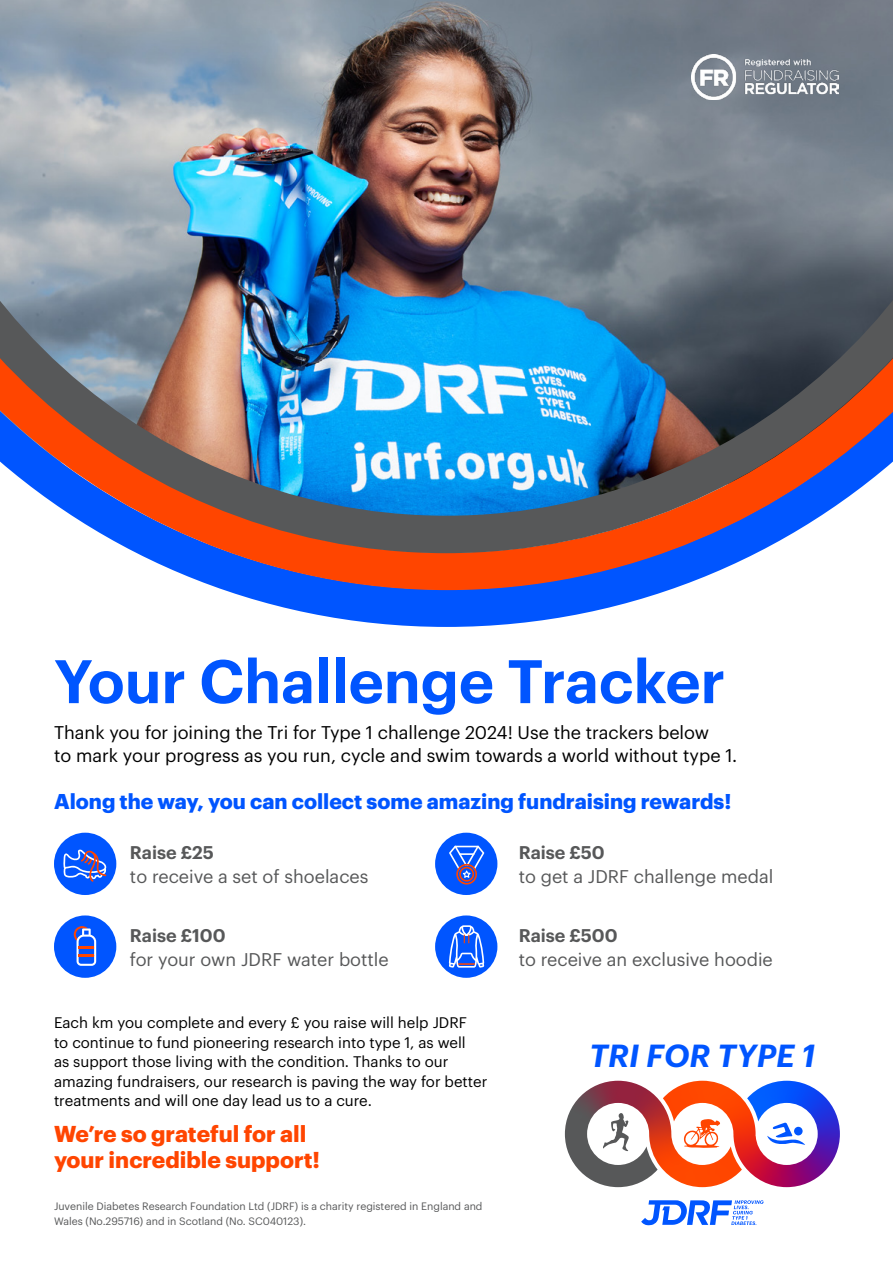
<style>
.page{position:relative;width:893px;height:1263px;background:#fff}
.page>*{position:absolute;margin:0;border:0;box-sizing:border-box;transform-origin:0 0}
.t1{font:600 60px "Graphik";color:#05f}
.t2{font:italic 600 31.2px "Graphik";color:#05f}
.t3{font:700 22.5px/25.5px "Graphik";color:#ff4500}
.t4{font:700 21px "Graphik";color:#05f}
.t5{font:18px/22.5px "Graphik";color:#000}
.t6{font:18px "Graphik";color:#575859}
.t7{font:600 18px "Graphik";color:#575859}
.t8{font:15px/19.5px "Graphik";color:#000}
.t9{font:10.5px/14.4px "Graphik";color:#575859}
</style>
<div class="page">
<svg style="left:290px;top:609px;width:313px;height:18px"></svg>
<svg style="left:177px;top:572px;width:539px;height:37px"></svg>
<img style="left:0;top:0;width:893px;height:572px">
<svg style="left:641px;top:1200px;width:122px;height:25px"></svg>
<svg style="left:565px;top:1081px;width:275px;height:106px"></svg>
<div style="left:54px;top:915px;width:62px;height:63px;background:#05f;border-radius:50%"></div>
<svg style="left:74px;top:926px;width:22px;height:40px"></svg>
<hr style="left:79px;top:954px;width:15px;height:3px;background:#ff4500">
<div style="left:54px;top:833px;width:62px;height:62px;background:#05f;border-radius:50%"></div>
<svg style="left:63px;top:849px;width:43px;height:33px"></svg>
<img style="left:691px;top:54px;width:148px;height:45px">
<div style="left:435px;top:915px;width:62px;height:63px;background:#05f;border-radius:50%"></div>
<svg style="left:449px;top:925px;width:35px;height:43px"></svg>
<div style="left:435px;top:833px;width:62px;height:62px;background:#05f;border-radius:50%"></div>
<svg style="left:449px;top:846px;width:35px;height:38px"></svg>
<h1 class="t1" style="left:54px;top:635px;width:673px">Your Challenge Tracker</h1>
<p class="t5" style="left:54px;top:720px;width:685px">Thank you for joining the Tri for Type 1 challenge 2024! Use the trackers below<br>to mark your progress as you run, cycle and swim towards a world without type 1.</p>
<h3 class="t4" style="left:54px;top:785px;width:679px">Along the way, you can collect some amazing fundraising rewards!</h3>
<p class="t7" style="left:130px;top:838px;width:86px">Raise £25</p>
<p class="t6" style="left:130px;top:863px;width:240px">to receive a set of shoelaces</p>
<p class="t7" style="left:130px;top:922px;width:97px">Raise £100</p>
<p class="t6" style="left:130px;top:946px;width:260px">for your own JDRF water bottle</p>
<p class="t8" style="left:54px;top:1012px;width:435px">Each km you complete and every £ you raise will help JDRF<br>to continue to fund pioneering research into type 1, as well<br>as support those living with the condition. Thanks to our amazing fundraisers, our research is paving the way for better treatments and will one day lead us to a cure.</p>
<h3 class="t3" style="left:54px;top:1119px;width:268px">We’re so grateful for all your incredible support!</h3>
<p class="t9" style="left:54px;top:1198px;width:430px">Juvenile Diabetes Research Foundation Ltd (JDRF) is a charity registered in England and<br>Wales (No.295716) and in Scotland (No. SC040123).</p>
<p class="t7" style="left:519px;top:838px;width:88px">Raise £50</p>
<p class="t6" style="left:519px;top:863px;width:256px">to get a JDRF challenge medal</p>
<p class="t7" style="left:519px;top:922px;width:100px">Raise £500</p>
<p class="t6" style="left:519px;top:946px;width:256px">to receive an exclusive hoodie</p>
<h2 class="t2" style="left:589px;top:1032px;width:227px">TRI FOR TYPE 1</h2>
</div>
